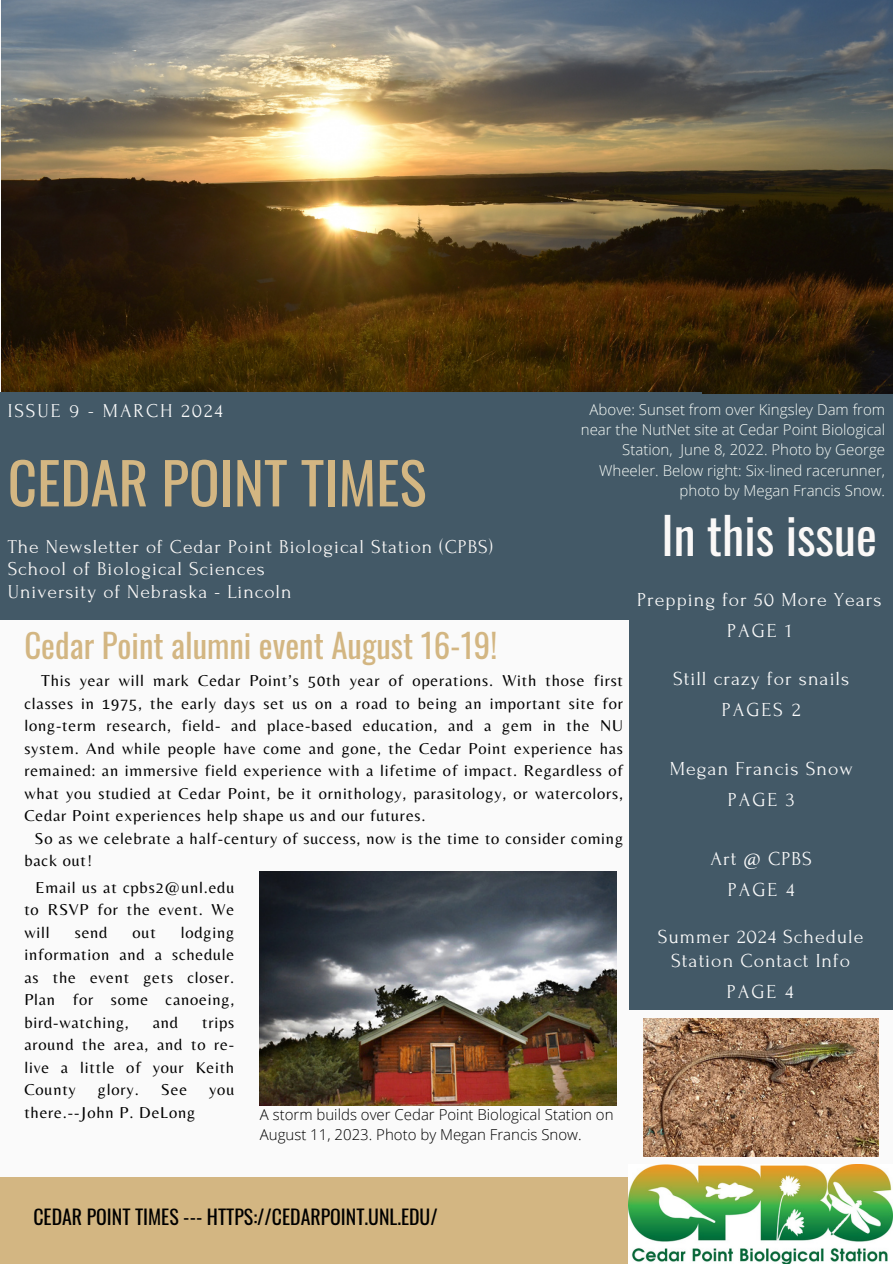
<style>
.page{position:relative;width:893px;height:1264px;background:#fff}
.page>*{position:absolute;margin:0;border:0;box-sizing:border-box;transform-origin:0 0}
.t1{font:57.15px "Oswald";color:#d3b682}
.t2{font:49.65px "Oswald";color:#faf8f7}
.t3{font:32.85px "Oswald";color:#d3b682}
.t4{font:19.8px/23.7px "Forum";letter-spacing:.05em;color:#fafafa;text-align:center}
.t5{font:19.8px "Oswald";color:#000}
.t6{font:19.65px/22.5px "Forum";letter-spacing:.05em;color:#faf8f7}
.t7{font:19.65px "Forum";letter-spacing:.1em;color:#fafafa}
.t8{font:16.5px/22.5px "Belleza";letter-spacing:.05em;color:#000;text-align:justify}
.t9{font:300 15px/20.2px "Open Sans";color:#f7fbf7;text-align:right}
.t10{font:300 15px/20.2px "Open Sans";color:#000}
</style>
<div class="page">
<div style="left:0;top:0;width:892px;height:1263px;background:#fafafa"></div>
<img style="left:1px;top:0;width:891px;height:394px">
<div style="left:629px;top:394px;width:263px;height:615px;background:#435967"></div>
<div style="left:0;top:393px;width:701px;height:226px;background:#435967"></div>
<div style="left:0;top:1177px;width:892px;height:86px;background:#d3b682"></div>
<img style="left:628px;top:1164px;width:264px;height:99px">
<img style="left:643px;top:1018px;width:235px;height:138px">
<img style="left:260px;top:871px;width:356px;height:234px">
<h5 class="t7" style="left:8px;top:400px;width:216px">ISSUE 9 - MARCH 2024</h5>
<h2 class="t1" style="left:8px;top:438px;width:420px">CEDAR POINT TIMES</h2>
<p class="t9" style="left:581px;top:399px;width:306px">Above: Sunset from over Kingsley Dam from near the NutNet site at Cedar Point Biological Station, June 8, 2022. Photo by George Wheeler. Below right: Six-lined racerunner,</p>
<p class="t9" style="left:679px;top:480px;width:207px">photo by Megan Francis Snow.</p>
<h4 class="t6" style="left:8px;top:535px;width:487px">The Newsletter of Cedar Point Biological Station (CPBS)<br>School of Biological Sciences<br>University of Nebraska - Lincoln</h4>
<h1 class="t3" style="left:24px;top:620px;width:474px">Cedar Point alumni event August 16-19!</h1>
<h5 class="t8" style="left:24px;top:669px;width:600px;text-indent:17px">This year will mark Cedar Point’s 50th year of operations. With those first classes in 1975, the early days set us on a road to being an important site for long-term research, field- and place-based education, and a gem in the NU system. And while people have come and gone, the Cedar Point experience has remained: an immersive field experience with a lifetime of impact. Regardless of what you studied at Cedar Point, be it ornithology, parasitology, or watercolors, Cedar Point experiences help shape us and our futures.</h5>
<p class="t8" style="left:24px;top:826px;width:600px;text-indent:10px">So as we celebrate a half-century of success, now is the time to consider coming back out!</p>
<p class="t8" style="left:24px;top:875px;width:211px;text-indent:11px">Email us at cpbs2@unl.edu to RSVP for the event. We will</p>
<p class="t8" style="left:24px;top:920px;width:211px;text-indent:156px">lodging information and a schedule as the event gets closer.<br>Plan for some canoeing, bird-watching,</p>
<p class="t8" style="left:75px;top:920px;width:34px">send</p>
<p class="t8" style="left:133px;top:920px;width:25px">out</p>
<p class="t8" style="left:153px;top:1010px;width:27px">and</p>
<p class="t8" style="left:24px;top:1010px;width:211px;text-indent:178px">trips around the area, and to re&shy;live a little of your Keith County</p>
<p class="t8" style="left:98px;top:1078px;width:42px">glory.</p>
<p class="t8" style="left:161px;top:1078px;width:28px">See</p>
<p class="t8" style="left:209px;top:1078px;width:26px">you</p>
<p class="t8" style="left:24px;top:1100px;width:172px">there.--John P. DeLong</p>
<p class="t10" style="left:260px;top:1103px;width:355px">A storm builds over Cedar Point Biological Station on<br>August 11, 2023. Photo by Megan Francis Snow.</p>
<h5 class="t2" style="left:661px;top:497px;width:217px">In this issue</h5>
<h4 class="t4" style="left:637px;top:588px;width:246px">Prepping for 50 More Years</h4>
<h5 class="t4" style="left:727px;top:619px;width:66px">PAGE 1</h5>
<h5 class="t4" style="left:673px;top:667px;width:178px">Still crazy for snails</h5>
<h4 class="t4" style="left:721px;top:698px;width:80px">PAGES 2</h4>
<h5 class="t4" style="left:669px;top:757px;width:184px">Megan Francis Snow</h5>
<h4 class="t4" style="left:727px;top:788px;width:68px">PAGE 3</h4>
<h3 class="t4" style="left:710px;top:847px;width:103px">Art @ CPBS</h3>
<p class="t4" style="left:727px;top:878px;width:68px">PAGE 4</p>
<p class="t4" style="left:657px;top:925px;width:207px">Summer 2024 Schedule<br>Station Contact Info</p>
<p class="t4" style="left:726px;top:980px;width:68px">PAGE 4</p>
<h4 class="t5" style="left:33px;top:1201px;width:406px">CEDAR POINT TIMES --- HTTPS://CEDARPOINT.UNL.EDU/</h4>
</div>
